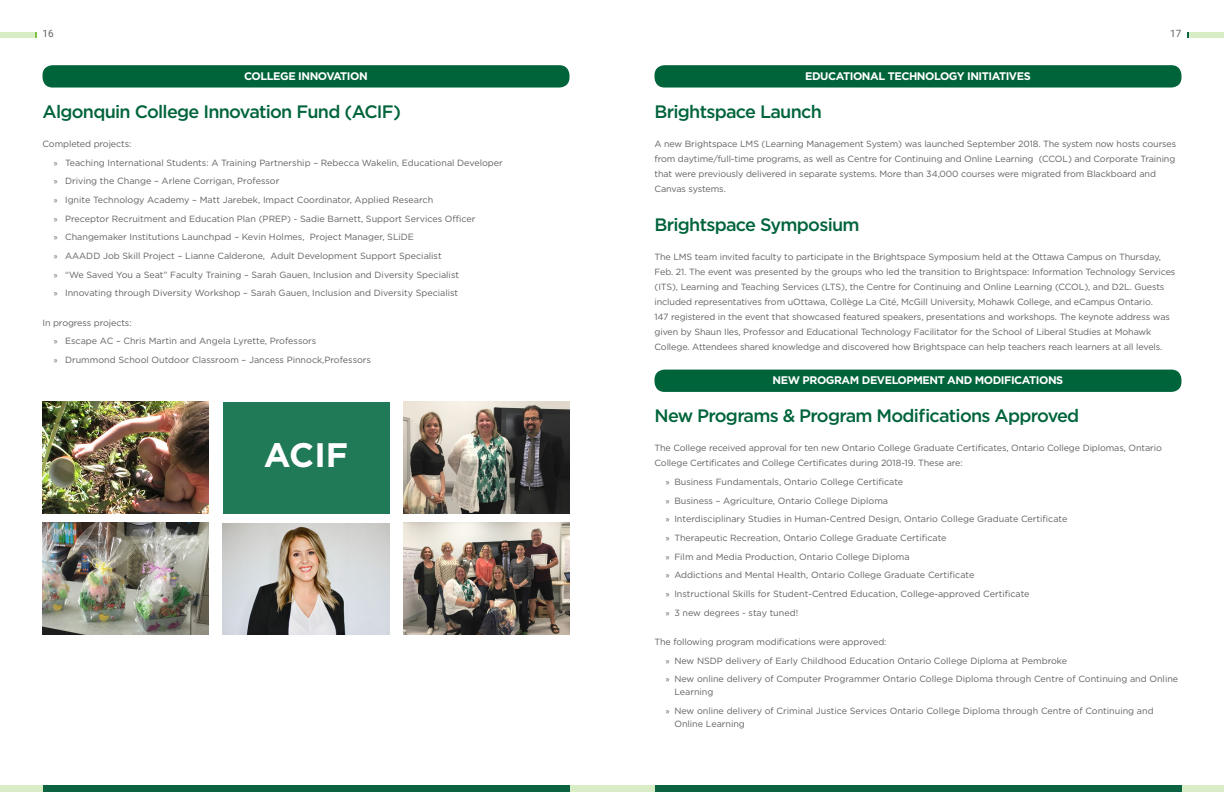
<style>
.page{position:relative;width:1224px;height:792px;background:#fff}
.page>*{position:absolute;margin:0;border:0;box-sizing:border-box;transform-origin:0 0}
.ACIF_Title{font:700 34px "Gotham";color:#fff}
.Sub_Title_-_New{font:500 18px "Gotham";letter-spacing:-.04em;color:#00643b}
.Page_Heading_-_Green{font:700 11px "Gotham";letter-spacing:-.04em;color:#fff}
.t1{font:10px "Roboto";color:#63605f}
.Paragraph_Text_New{font:9px/15px "Gotham";letter-spacing:-.01em;color:#63605f}
.s1{font-family:"Myriad Pro"}
</style>
<div class="page">
<div style="left:612px;top:785px;width:612px;height:7px;background:#d8ecc6"></div>
<div style="left:655px;top:785px;width:526px;height:7px;background:#0b6341"></div>
<div style="left:0;top:785px;width:612px;height:7px;background:#d8ecc6"></div>
<div style="left:43px;top:785px;width:526px;height:7px;background:#0b6341"></div>
<div style="left:1188px;top:32px;width:36px;height:6px;background:#d8ecc6"></div>
<div style="left:0;top:32px;width:36px;height:6px;background:#d8ecc6"></div>
<div style="left:43px;top:65px;width:526px;height:23px;background:#00643b;border-radius:10px"></div>
<div style="left:655px;top:65px;width:526px;height:23px;background:#00643b;border-radius:10px"></div>
<div style="left:655px;top:370px;width:526px;height:22px;background:#00643b;border-radius:10px"></div>
<img style="left:43px;top:402px;width:166px;height:112px">
<img style="left:43px;top:522px;width:166px;height:113px">
<img style="left:403px;top:402px;width:166px;height:112px">
<img style="left:223px;top:523px;width:166px;height:112px">
<div style="left:223px;top:402px;width:166px;height:112px;background:#207957"></div>
<img style="left:403px;top:523px;width:166px;height:112px">
<p class="t1" style="left:43px;top:27px;width:13px">16</p>
<p class="t1" style="left:1170px;top:27px;width:13px">17</p>
<p class="Page_Heading_-_Green" style="left:244px;top:68px;width:125px">COLLEGE INNOVATION</p>
<p class="Sub_Title_-_New" style="left:43px;top:100px;width:360px">Algonquin College Innovation Fund (ACIF)</p>
<p class="Paragraph_Text_New" style="left:43px;top:136px;width:90px">Completed projects:</p>
<p class="Paragraph_Text_New" style="left:54px;top:155px;width:451px"><span class="s1">»</span> Teaching International Students: A Training Partnership – Rebecca Wakelin, Educational Developer</p>
<p class="Paragraph_Text_New" style="left:54px;top:173px;width:227px"><span class="s1">»</span> Driving the Change – Arlene Corrigan, Professor</p>
<p class="Paragraph_Text_New" style="left:54px;top:192px;width:381px"><span class="s1">»</span> Ignite Technology Academy – Matt Jarebek, Impact Coordinator, Applied Research</p>
<p class="Paragraph_Text_New" style="left:54px;top:211px;width:423px"><span class="s1">»</span> Preceptor Recruitment and Education Plan (PREP) - Sadie Barnett, Support Services Officer</p>
<p class="Paragraph_Text_New" style="left:54px;top:229px;width:362px"><span class="s1">»</span> Changemaker Institutions Launchpad – Kevin Holmes, Project Manager, SLiDE</p>
<p class="Paragraph_Text_New" style="left:54px;top:248px;width:389px"><span class="s1">»</span> AAADD Job Skill Project – Lianne Calderone, Adult Development Support Specialist</p>
<p class="Paragraph_Text_New" style="left:54px;top:267px;width:407px"><span class="s1">»</span> “We Saved You a Seat” Faculty Training – Sarah Gauen, Inclusion and Diversity Specialist</p>
<p class="Paragraph_Text_New" style="left:54px;top:285px;width:406px"><span class="s1">»</span> Innovating through Diversity Workshop – Sarah Gauen, Inclusion and Diversity Specialist</p>
<p class="Paragraph_Text_New" style="left:43px;top:315px;width:91px">In progress projects:</p>
<p class="Paragraph_Text_New" style="left:54px;top:334px;width:264px"><span class="s1">»</span> Escape AC – Chris Martin and Angela Lyrette, Professors</p>
<p class="Paragraph_Text_New" style="left:54px;top:352px;width:319px"><span class="s1">»</span> Drummond School Outdoor Classroom – Jancess Pinnock,Professors</p>
<p class="Page_Heading_-_Green" style="left:805px;top:68px;width:227px">EDUCATIONAL TECHNOLOGY INITIATIVES</p>
<p class="Sub_Title_-_New" style="left:655px;top:100px;width:169px">Brightspace Launch</p>
<p class="Paragraph_Text_New" style="left:655px;top:136px;width:523px">A new Brightspace LMS (Learning Management System) was launched September 2018. The system now hosts courses from daytime/full-time programs, as well as Centre for Continuing and Online Learning (CCOL) and Corporate Training that were previously delivered in separate systems. More than 34,000 courses were migrated from Blackboard and Canvas systems.</p>
<p class="Sub_Title_-_New" style="left:655px;top:213px;width:207px">Brightspace Symposium</p>
<p class="Paragraph_Text_New" style="left:655px;top:249px;width:522px">The LMS team invited faculty to participate in the Brightspace Symposium held at the Ottawa Campus on Thursday, Feb. 21. The event was presented by the groups who led the transition to Brightspace: Information Technology Services (ITS), Learning and Teaching Services (LTS), the Centre for Continuing and Online Learning (CCOL), and D2L. Guests included representatives from uOttawa, Collège La Cité, McGill University, Mohawk College, and eCampus Ontario.</p>
<p class="Paragraph_Text_New" style="left:655px;top:309px;width:517px">147 registered in the event that showcased featured speakers, presentations and workshops. The keynote address was given by Shaun Iles, Professor and Educational Technology Facilitator for the School of Liberal Studies at Mohawk<br>College. Attendees shared knowledge and discovered how Brightspace can help teachers reach learners at all levels.</p>
<p class="Page_Heading_-_Green" style="left:773px;top:373px;width:292px">NEW PROGRAM DEVELOPMENT AND MODIFICATIONS</p>
<p class="Sub_Title_-_New" style="left:655px;top:404px;width:426px">New Programs &amp; Program Modifications Approved</p>
<p class="Paragraph_Text_New" style="left:655px;top:441px;width:509px">The College received approval for ten new Ontario College Graduate Certificates, Ontario College Diplomas, Ontario<br>College Certificates and College Certificates during 2018-19. These are:</p>
<p class="Paragraph_Text_New" style="left:666px;top:474px;width:239px"><span class="s1">»</span> Business Fundamentals, Ontario College Certificate</p>
<p class="Paragraph_Text_New" style="left:666px;top:493px;width:224px"><span class="s1">»</span> Business – Agriculture, Ontario College Diploma</p>
<p class="Paragraph_Text_New" style="left:666px;top:512px;width:403px"><span class="s1">»</span> Interdisciplinary Studies in Human-Centred Design, Ontario College Graduate Certificate</p>
<p class="Paragraph_Text_New" style="left:666px;top:530px;width:282px"><span class="s1">»</span> Therapeutic Recreation, Ontario College Graduate Certificate</p>
<p class="Paragraph_Text_New" style="left:666px;top:549px;width:245px"><span class="s1">»</span> Film and Media Production, Ontario College Diploma</p>
<p class="Paragraph_Text_New" style="left:666px;top:568px;width:310px"><span class="s1">»</span> Addictions and Mental Health, Ontario College Graduate Certificate</p>
<p class="Paragraph_Text_New" style="left:666px;top:586px;width:365px"><span class="s1">»</span> Instructional Skills for Student-Centred Education, College-approved Certificate</p>
<p class="Paragraph_Text_New" style="left:666px;top:605px;width:134px"><span class="s1">»</span> 3 new degrees - stay tuned!</p>
<p class="Paragraph_Text_New" style="left:655px;top:634px;width:234px">The following program modifications were approved:</p>
<p class="Paragraph_Text_New" style="left:666px;top:653px;width:403px"><span class="s1">»</span> New NSDP delivery of Early Childhood Education Ontario College Diploma at Pembroke</p>
<p class="Paragraph_Text_New" style="left:674px;top:673px;width:505px;line-height:13px;text-indent:-9px"><span class="s1">»</span> New online delivery of Computer Programmer Ontario College Diploma through Centre of Continuing and Online<br>Learning</p>
<p class="Paragraph_Text_New" style="left:674px;top:704px;width:481px;line-height:13px;text-indent:-9px"><span class="s1">»</span> New online delivery of Criminal Justice Services Ontario College Diploma through Centre of Continuing and<br>Online Learning</p>
<p class="ACIF_Title" style="left:264px;top:433px;width:86px">ACIF</p>
</div>
